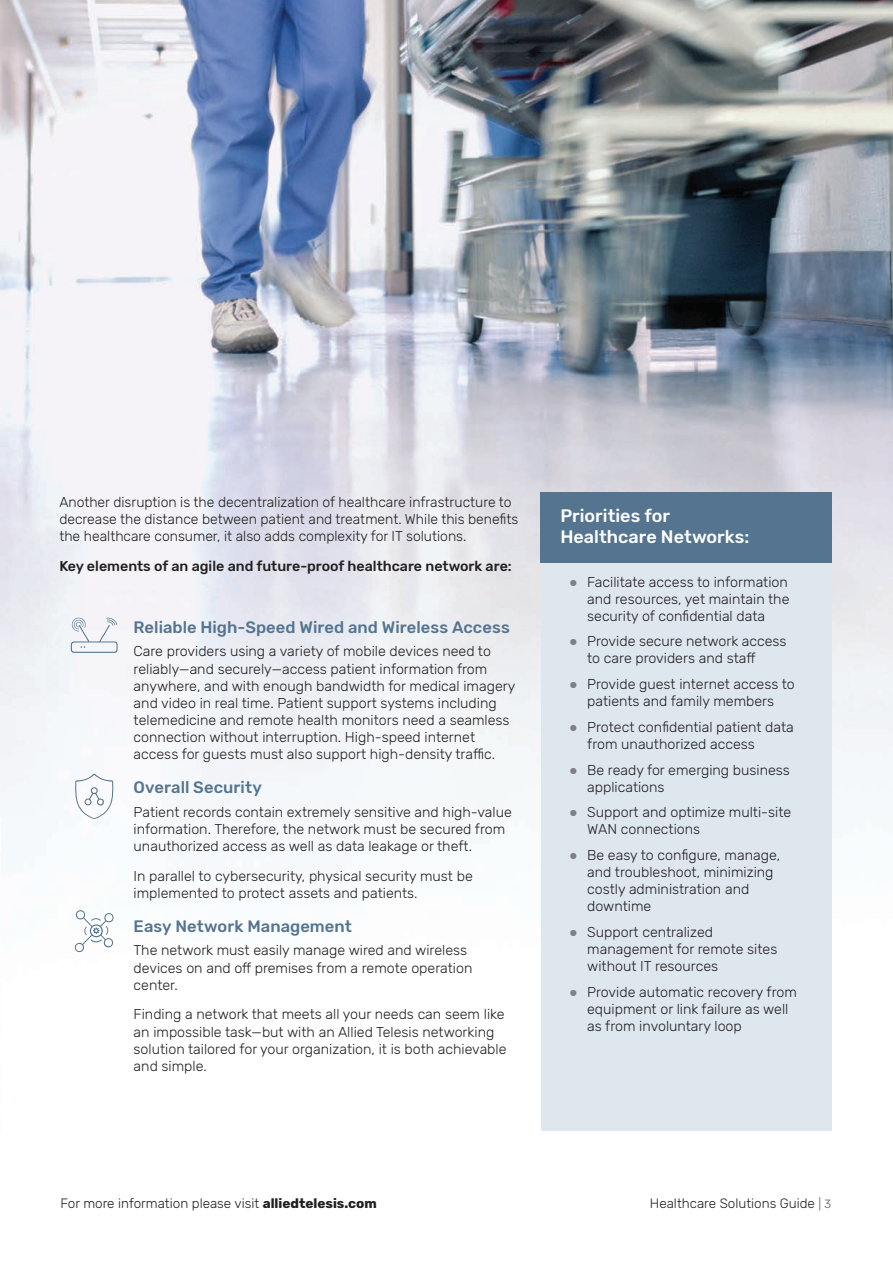
<style>
.page{position:relative;width:893px;height:1263px;background:#fff}
.page>*{position:absolute;margin:0;border:0;box-sizing:border-box;transform-origin:0 0}
.t1{font:500 18px/21px "Rubik";color:#fff}
.t2{font:500 16.5px "Rubik";letter-spacing:.005em;color:#547490}
.t3{font:300 14.25px/17.1px "Rubik";color:#231f20}
.t4{font:500 14.25px "Rubik";color:#231f20}
.t5{font:300 13.5px "Rubik";color:#231f20}
.s1{font-family:"Arial Narrow";font-weight:400;color:#7e8083}
.s2{font-weight:700}
.s3{font-weight:400;font-size:12px;color:#7e8083}
</style>
<div class="page">
<img style="left:0;top:0;width:893px;height:953px">
<img style="left:0;top:819px;width:1px;height:134px">
<div style="left:541px;top:499px;width:291px;height:632px;background:#dfe7ee"></div>
<div style="left:540px;top:492px;width:292px;height:70px;background:#547490"></div>
<svg style="left:74px;top:909px;width:40px;height:43px"></svg>
<svg style="left:71px;top:618px;width:47px;height:35px"></svg>
<svg style="left:75px;top:774px;width:39px;height:45px"></svg>
<p class="t3" style="left:59px;top:494px;width:461px">Another disruption is the decentralization of healthcare infrastructure to decrease the distance between patient and treatment. While this benefits the healthcare consumer, it also adds complexity for IT solutions.</p>
<p class="t4" style="left:59px;top:558px;width:454px">Key elements of an agile and future-proof healthcare network are:</p>
<p class="t2" style="left:134px;top:617px;width:378px">Reliable High-Speed Wired and Wireless Access</p>
<p class="t3" style="left:134px;top:643px;width:383px">Care providers using a variety of mobile devices need to reliably—and securely—access patient information from anywhere, and with enough bandwidth for medical imagery and video in real time. Patient support systems including telemedicine and remote health monitors need a seamless connection without interruption. High-speed internet access for guests must also support high-density traffic.</p>
<p class="t2" style="left:134px;top:777px;width:130px">Overall Security</p>
<p class="t3" style="left:134px;top:803px;width:380px">Patient records contain extremely sensitive and high-value information. Therefore, the network must be secured from unauthorized access as well as data leakage or theft.</p>
<p class="t3" style="left:134px;top:867px;width:341px">In parallel to cybersecurity, physical security must be implemented to protect assets and patients.</p>
<p class="t2" style="left:134px;top:916px;width:220px">Easy Network Management</p>
<p class="t3" style="left:134px;top:942px;width:340px">The network must easily manage wired and wireless devices on and off premises from a remote operation center.</p>
<p class="t3" style="left:134px;top:1006px;width:374px">Finding a network that meets all your needs can seem like an impossible task—but with an Allied Telesis networking solution tailored for your organization, it is both achievable and simple.</p>
<p class="t1" style="left:560px;top:506px;width:191px">Priorities for<br>Healthcare Networks:</p>
<p class="t3" style="left:587px;top:573px;width:204px;text-align:justify;text-indent:-18px"><span class="s1">●</span> Facilitate access to information and resources, yet maintain the security of confidential data</p>
<p class="t3" style="left:587px;top:633px;width:201px;text-indent:-18px"><span class="s1">●</span> Provide secure network access to care providers and staff</p>
<p class="t3" style="left:569px;top:676px;width:227px;text-align:center"><span class="s1">●</span> Provide guest internet access to patients and family members</p>
<p class="t3" style="left:587px;top:719px;width:208px;text-indent:-18px"><span class="s1">●</span> Protect confidential patient data from unauthorized access</p>
<p class="t3" style="left:587px;top:761px;width:204px;text-indent:-18px"><span class="s1">●</span> Be ready for emerging business applications</p>
<p class="t3" style="left:587px;top:804px;width:206px;text-indent:-18px"><span class="s1">●</span> Support and optimize multi-site<br>WAN connections</p>
<p class="t3" style="left:587px;top:847px;width:195px;text-indent:-18px"><span class="s1">●</span> Be easy to configure, manage, and troubleshoot, minimizing costly administration and downtime</p>
<p class="t3" style="left:587px;top:924px;width:192px;text-indent:-18px"><span class="s1">●</span> Support centralized management for remote sites without IT resources</p>
<p class="t3" style="left:587px;top:983px;width:211px;text-indent:-18px"><span class="s1">●</span> Provide automatic recovery from equipment or link failure as well as from involuntary loop</p>
<p class="t5" style="left:60px;top:1195px;width:318px">For more information please visit <span class="s2">alliedtelesis.com</span></p>
<p class="t5" style="left:650px;top:1195px;width:183px">Healthcare Solutions Guide <span class="s3">| 3</span></p>
</div>
